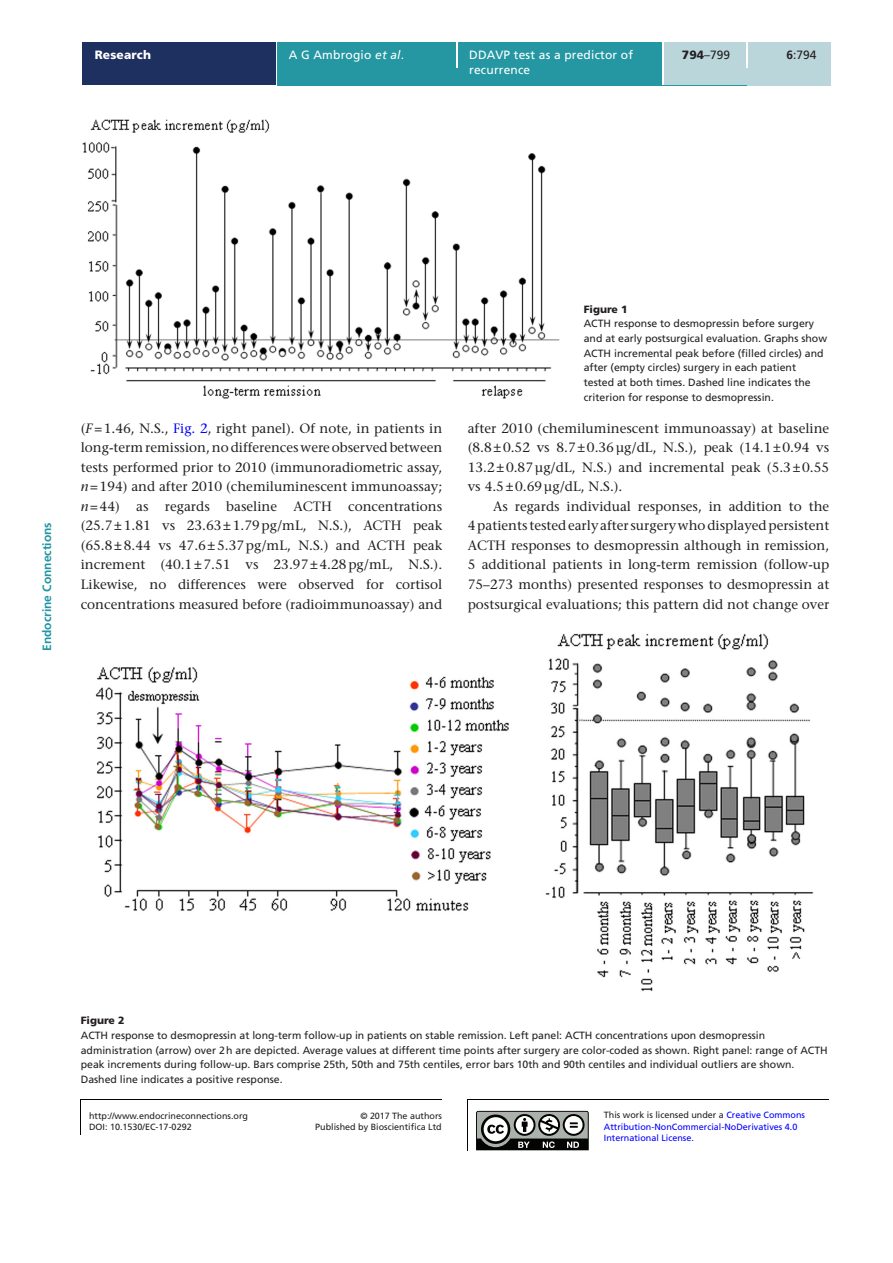
<style>
.page{position:relative;width:893px;height:1263px;background:#fff}
.page>*{position:absolute;margin:0;border:0;box-sizing:border-box;transform-origin:0 0}
.TXT{font:500 13.5px/19.5px "Stone Serif Std";color:#231f20;text-align:justify}
.TXI{font:500 13.5px/19.5px "Stone Serif Std";color:#231f20;text-align:justify}
.t1{font:12px/14.7px "Frutiger LT Std";letter-spacing:.015em;color:#fff}
.t2{font:700 12px "Frutiger LT Std";color:#2195a3}
.t3{font:12px "Frutiger LT Std";color:#231f20}
.t4{font:900 12px "Frutiger LT Std";letter-spacing:.015em;color:#fff}
.FC{font:10.5px/14.7px "Frutiger LT Std";color:#231f20}
.FC-2{font:900 10.5px "Frutiger LT Std";color:#231f20}
.t5{font:9px/11.2px "Frutiger LT Std";color:#00f}
.t6{font:9px/11.9px "Frutiger LT Std";color:#231f20;text-align:right}
.s1{font-style:italic}
.s2{font-weight:900}
.s3{font-weight:700}
.s4{color:#00f}
.s5{color:#231f20}
</style>
<div class="page">
<hr style="left:468px;top:1099px;width:1px;height:52px;background:#040503">
<hr style="left:468px;top:1099px;width:361px;height:1px;background:#040503">
<svg style="left:476px;top:1111px;width:113px;height:40px"></svg>
<div style="left:82px;top:43px;width:194px;height:42px;background:#1e3060"></div>
<div style="left:277px;top:51px;width:554px;height:34px;background:#2597a2"></div>
<div style="left:277px;top:43px;width:179px;height:8px;background:#2597a2"></div>
<hr style="left:456px;top:43px;width:2px;height:25px;background:#fff">
<div style="left:458px;top:43px;width:205px;height:42px;background:#2597a2"></div>
<hr style="left:663px;top:43px;width:1px;height:42px;background:#fff">
<div style="left:664px;top:43px;width:83px;height:42px;background:#bbd6da"></div>
<div style="left:747px;top:68px;width:84px;height:17px;background:#bbd6da"></div>
<svg style="left:747px;top:51px;width:1px;height:17px"></svg>
<div style="left:748px;top:43px;width:83px;height:25px;background:#bbd6da"></div>
<hr style="left:81px;top:1099px;width:1px;height:36px;background:#040503">
<hr style="left:81px;top:1099px;width:361px;height:1px;background:#040503">
<img style="left:82px;top:119px;width:478px;height:280px">
<img style="left:95px;top:633px;width:719px;height:359px">
<p class="t4" style="left:95px;top:48px;width:58px">Research</p>
<p class="t1" style="left:289px;top:48px;width:117px">A G Ambrogio <span class="s1">et al</span>.</p>
<p class="t1" style="left:469px;top:48px;width:165px">DDAVP test as a predictor of recurrence</p>
<p class="t3" style="left:682px;top:48px;width:50px"><span class="s2">794</span>–799</p>
<p class="t3" style="left:786px;top:48px;width:32px"><span class="s3">6</span>:794</p>
<p class="t2" style="left:40px;top:651px;width:130px;rotate:-90deg">Endocrine Connections</p>
<p class="FC-2" style="left:584px;top:303px;width:45px">Figure 1</p>
<p class="FC" style="left:584px;top:316px;width:245px">ACTH response to desmopressin before surgery and at early postsurgical evaluation. Graphs show ACTH incremental peak before (filled circles) and after (empty circles) surgery in each patient tested at both times. Dashed line indicates the criterion for response to desmopressin.</p>
<p class="TXT" style="left:81px;top:419px;width:363px">(<span class="s1">F</span>=1.46, N.S., <span class="s4">Fig. 2</span>, right panel). Of note, in patients in long-term remission, no differences were observed between tests performed prior to 2010 (immunoradiometric assay, <span class="s1">n</span>=194) and after 2010 (chemiluminescent immunoassay; <span class="s1">n</span>=44) as regards baseline ACTH concentrations (25.7±1.81 vs 23.63±1.79pg/mL, N.S.), ACTH peak (65.8±8.44 vs 47.6±5.37pg/mL, N.S.) and ACTH peak increment (40.1±7.51 vs 23.97±4.28pg/mL, N.S.).<br>Likewise, no differences were observed for cortisol concentrations measured before (radioimmunoassay) and</p>
<p class="TXT" style="left:468px;top:419px;width:363px">after 2010 (chemiluminescent immunoassay) at baseline (8.8±0.52 vs 8.7±0.36µg/dL, N.S.), peak (14.1±0.94 vs 13.2±0.87µg/dL, N.S.) and incremental peak (5.3±0.55 vs 4.5±0.69µg/dL, N.S.).</p>
<p class="TXI" style="left:468px;top:497px;width:363px;text-indent:26px">As regards individual responses, in addition to the 4 patients tested early after surgery who displayed persistent ACTH responses to desmopressin although in remission, 5 additional patients in long-term remission (follow-up 75–273 months) presented responses to desmopressin at postsurgical evaluations; this pattern did not change over</p>
<p class="FC-2" style="left:81px;top:1014px;width:45px">Figure 2</p>
<p class="FC" style="left:81px;top:1028px;width:748px">ACTH response to desmopressin at long-term follow-up in patients on stable remission. Left panel: ACTH concentrations upon desmopressin administration (arrow) over 2h are depicted. Average values at different time points after surgery are color-coded as shown. Right panel: range of ACTH peak increments during follow-up. Bars comprise 25th, 50th and 75th centiles, error bars 10th and 90th centiles and individual outliers are shown.<br>Dashed line indicates a positive response.</p>
<p class="t6" style="left:89px;top:1109px;width:161px">http://www.endocrineconnections.org</p>
<p class="t6" style="left:315px;top:1109px;width:128px">© 2017 The authors<br>Published by Bioscientifica Ltd</p>
<p class="t6" style="left:89px;top:1121px;width:104px">DOI: 10.1530/EC-17-0292</p>
<p class="t5" style="left:604px;top:1110px;width:203px"><span class="s5">This work is licensed under a</span> Creative Commons<br>Attribution-NonCommercial-NoDerivatives 4.0<br>International License.</p>
</div>
